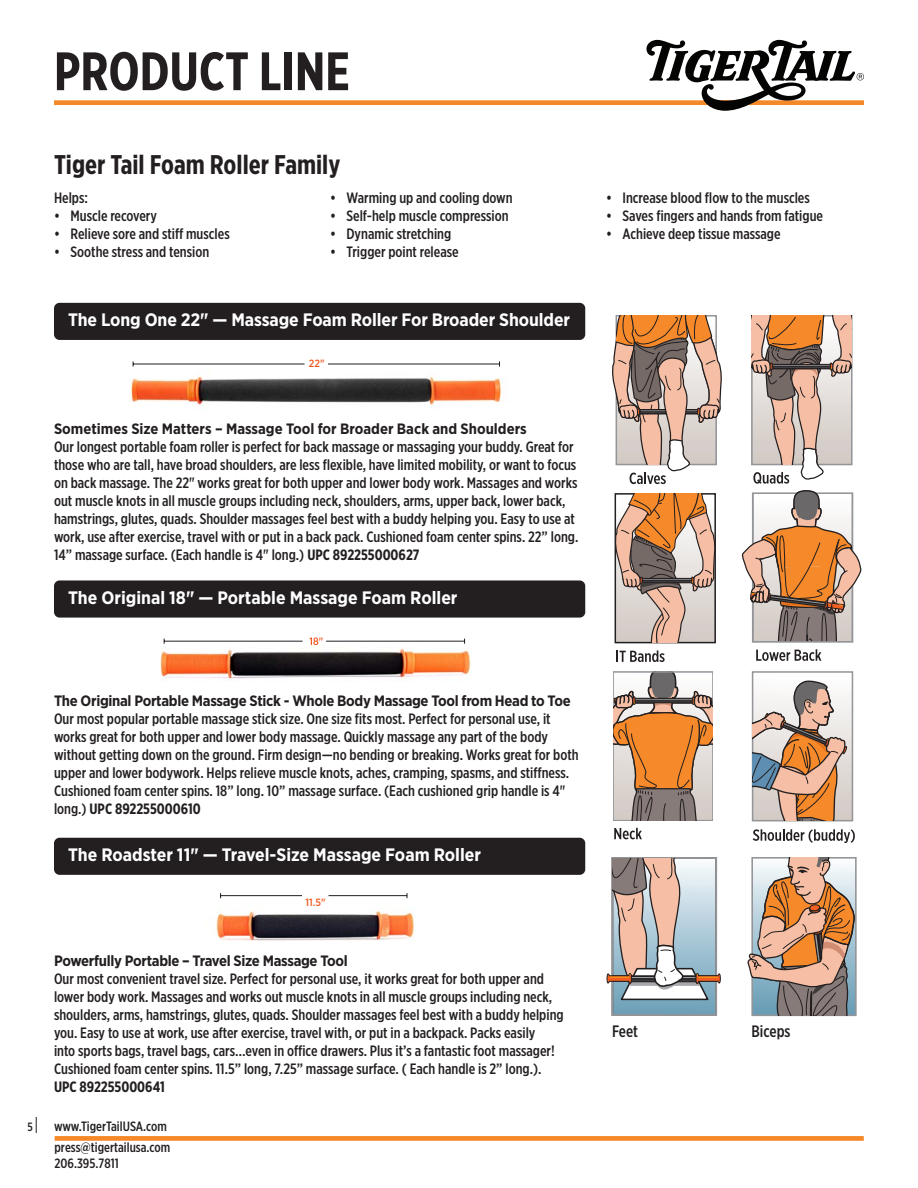
<style>
.page{position:relative;width:918px;height:1188px;background:#fff}
.page>*{position:absolute;margin:0;border:0;box-sizing:border-box;transform-origin:0 0}
.t1{font:700 54px "Gotham X Narrow";color:#231f20}
.t2{font:700 27px "Gotham X Narrow";color:#231f20}
.t3{font:700 18px "Gotham Narrow";letter-spacing:-.005em;color:#fff}
.t4{font:500 16.5px "Gotham X Narrow";color:#231f20}
.t5{font:500 15px/18px "Gotham X Narrow";color:#231f20}
.t6{font:700 15px "Gotham Narrow";letter-spacing:-.02em;color:#231f20}
.t7{font:700 15px "Gotham Narrow";color:#231f20}
.t8{font:500 13.5px/21.6px "Gotham X Narrow";color:#231f20;text-align:right}
.t9{font:500 10.5px "Gotham Narrow";color:#f15921}
.s1{font-weight:700}
.s2{font-size:12px}
.s3{font-size:18px}
</style>
<div class="page">
<div style="left:54px;top:100px;width:687px;height:5px;background:#f68927"></div>
<svg style="left:646px;top:40px;width:218px;height:71px"></svg>
<div style="left:55px;top:1136px;width:809px;height:5px;background:#f68927"></div>
<img style="left:160px;top:637px;width:311px;height:44px">
<img style="left:196px;top:837px;width:238px;height:104px">
<div style="left:54px;top:303px;width:531px;height:37px;background:#231f20;border-radius:6px"></div>
<div style="left:54px;top:580px;width:531px;height:38px;background:#231f20;border-radius:6px"></div>
<hr style="left:164px;top:641px;width:139px;height:1px;background:#231f20">
<hr style="left:326px;top:641px;width:139px;height:1px;background:#231f20">
<svg style="left:309px;top:638px;width:14px;height:7px"></svg>
<img style="left:130px;top:371px;width:372px;height:35px">
<hr style="left:133px;top:364px;width:172px;height:1px;background:#231f20">
<hr style="left:328px;top:364px;width:172px;height:1px;background:#231f20">
<div style="left:54px;top:838px;width:531px;height:37px;background:#231f20;border-radius:6px"></div>
<hr style="left:221px;top:895px;width:81px;height:1px;background:#231f20">
<hr style="left:329px;top:895px;width:78px;height:1px;background:#231f20">
<svg style="left:612px;top:316px;width:110px;height:168px"></svg>
<svg style="left:615px;top:494px;width:100px;height:149px;background:#c5a38d"></svg>
<svg style="left:616px;top:650px;width:49px;height:12px"></svg>
<svg style="left:614px;top:828px;width:28px;height:11px"></svg>
<svg style="left:613px;top:672px;width:100px;height:149px;background:#c59c7a"></svg>
<svg style="left:742px;top:490px;width:120px;height:331px"></svg>
<svg style="left:753px;top:829px;width:102px;height:14px"></svg>
<div style="left:751px;top:315px;width:102px;height:150px;border:2px solid #939598"></div>
<svg style="left:752px;top:316px;width:100px;height:168px;background:#cab0a0"></svg>
<div style="left:612px;top:858px;width:104px;height:157px;background:#71a3ba"></div>
<div style="left:611px;top:857px;width:106px;height:159px;border:2px solid #939598"></div>
<svg style="left:606px;top:858px;width:115px;height:143px;background:#c1bbb8"></svg>
<div style="left:751px;top:857px;width:106px;height:159px;border:2px solid #939598"></div>
<svg style="left:747px;top:858px;width:108px;height:157px;background:#bd9e88"></svg>
<p class="t1" style="left:54px;top:38px;width:297px">PRODUCT LINE</p>
<p class="t2" style="left:54px;top:148px;width:288px">Tiger Tail Foam Roller Family</p>
<p class="t5" style="left:54px;top:188px;width:35px">Helps:</p>
<p class="t5" style="left:54px;top:206px;width:105px">• Muscle recovery</p>
<p class="t5" style="left:54px;top:224px;width:177px">• Relieve sore and stiff muscles</p>
<p class="t5" style="left:54px;top:242px;width:157px">• Soothe stress and tension</p>
<p class="t5" style="left:330px;top:188px;width:184px">• Warming up and cooling down</p>
<p class="t5" style="left:330px;top:206px;width:180px">• Self-help muscle compression</p>
<p class="t5" style="left:330px;top:224px;width:123px">• Dynamic stretching</p>
<p class="t5" style="left:330px;top:242px;width:130px">• Trigger point release</p>
<p class="t3" style="left:68px;top:309px;width:504px">The Long One 22" — Massage Foam Roller For Broader Shoulder</p>
<p class="t9" style="left:309px;top:356px;width:17px">22"</p>
<p class="t7" style="left:54px;top:419px;width:474px">Sometimes Size Matters – Massage Tool for Broader Back and Shoulders</p>
<p class="t5" style="left:54px;top:438px;width:526px">Our longest portable foam roller is perfect for back massage or massaging your buddy. Great for those who are tall, have broad shoulders, are less flexible, have limited mobility, or want to focus on back massage. The 22" works great for both upper and lower body work. Massages and works out muscle knots in all muscle groups including neck, shoulders, arms, upper back, lower back, hamstrings, glutes, quads. Shoulder massages feel best with a buddy helping you. Easy to use at work, use after exercise, travel with or put in a back pack. Cushioned foam center spins. 22” long.<br>14” massage surface. (Each handle is 4" long.) <span class="s1">UPC 892255000627</span></p>
<p class="t3" style="left:68px;top:586px;width:391px">The Original 18" — Portable Massage Foam Roller</p>
<p class="t5" style="left:606px;top:188px;width:205px">• Increase blood flow to the muscles</p>
<p class="t5" style="left:606px;top:206px;width:219px">• Saves fingers and hands from fatigue</p>
<p class="t5" style="left:606px;top:224px;width:176px">• Achieve deep tissue massage</p>
<p class="t6" style="left:54px;top:691px;width:518px">The Original Portable Massage Stick - Whole Body Massage Tool from Head to Toe</p>
<p class="t5" style="left:54px;top:710px;width:526px">Our most popular portable massage stick size. One size fits most. Perfect for personal use, it works great for both upper and lower body massage. Quickly massage any part of the body without getting down on the ground. Firm design—no bending or breaking. Works great for both upper and lower bodywork. Helps relieve muscle knots, aches, cramping, spasms, and stiffness.<br>Cushioned foam center spins. 18” long. 10” massage surface. (Each cushioned grip handle is 4" long.) <span class="s1">UPC 892255000610</span></p>
<p class="t3" style="left:68px;top:843px;width:415px">The Roadster 11" — Travel-Size Massage Foam Roller</p>
<p class="t9" style="left:306px;top:896px;width:22px">11.5"</p>
<p class="t6" style="left:54px;top:951px;width:295px">Powerfully Portable – Travel Size Massage Tool</p>
<p class="t5" style="left:54px;top:969px;width:511px">Our most convenient travel size. Perfect for personal use, it works great for both upper and lower body work. Massages and works out muscle knots in all muscle groups including neck, shoulders, arms, hamstrings, glutes, quads. Shoulder massages feel best with a buddy helping you. Easy to use at work, use after exercise, travel with, or put in a backpack. Packs easily<br>into sports bags, travel bags, cars…even in office drawers. Plus it’s a fantastic foot massager!<br>Cushioned foam center spins. 11.5” long, 7.25” massage surface. ( Each handle is 2” long.).<br><span class="s1">UPC 892255000641</span></p>
<p class="t8" style="left:27px;top:1115px;width:145px"><span class="s2">5</span> <span class="s3">|</span> www.TigerTailUSA.com press@tigertailusa.com</p>
<p class="t8" style="left:54px;top:1152px;width:66px">206.395.7811</p>
<p class="t4" style="left:612px;top:1021px;width:28px">Feet</p>
<p class="t4" style="left:752px;top:1021px;width:40px">Biceps</p>
</div>
